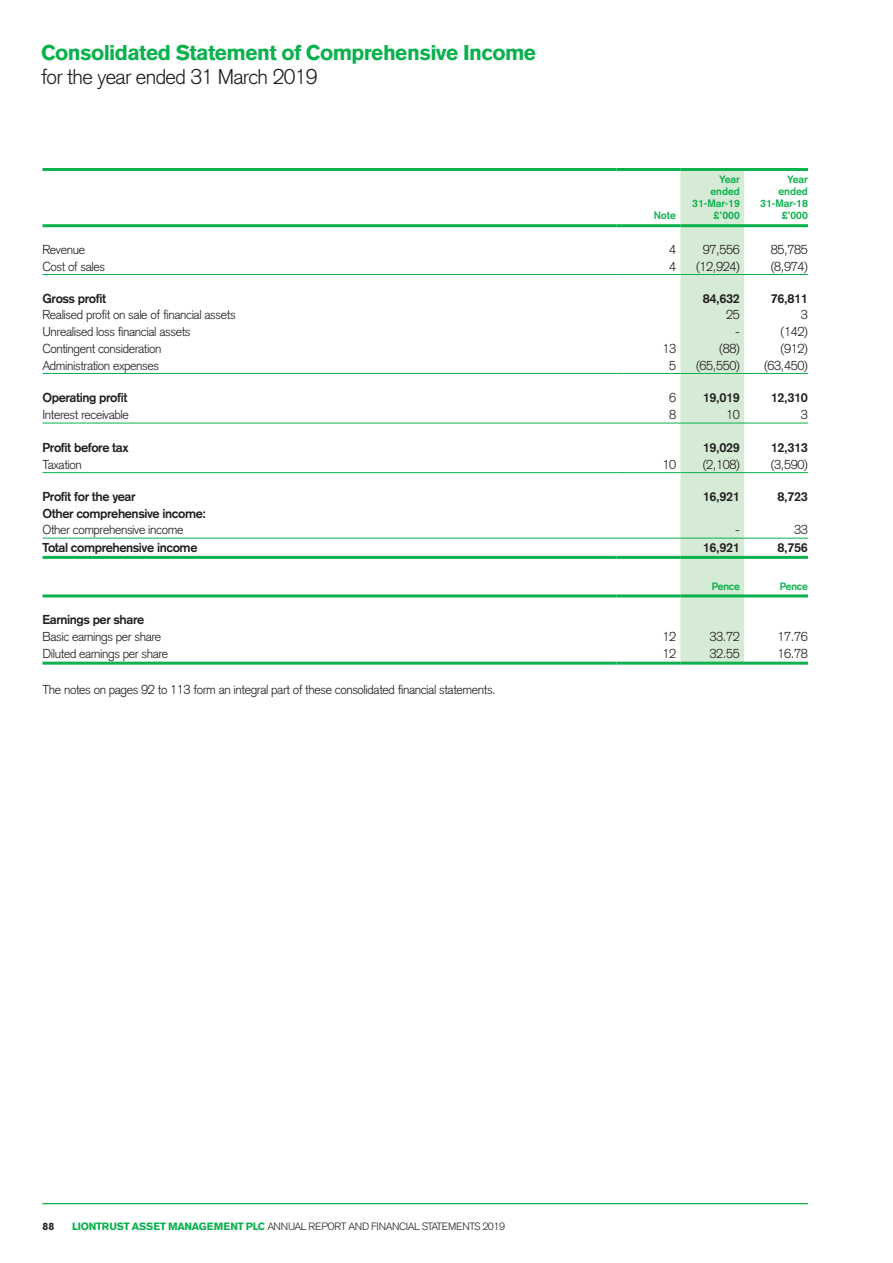
<style>
.page{position:relative;width:893px;height:1263px;background:#fff}
.page>*{position:absolute;margin:0;border:0;box-sizing:border-box;transform-origin:0 0}
.t1{font:900 21px "Akzidenz Grotesk";letter-spacing:-.03em;color:#0ab14d}
.t2{font:300 21px "Akzidenz Grotesk";letter-spacing:-.03em;color:#231f20}
.t3{font:300 12.75px "Akzidenz Grotesk";letter-spacing:-.03em;color:#231f20}
.t4{font:700 12.75px "Akzidenz Grotesk";letter-spacing:-.03em;color:#231f20}
.t5{font:300 10.5px "Akzidenz Grotesk BE";letter-spacing:-.05em;color:#231f20}
.t6{font:700 10.5px/12px "Akzidenz Grotesk";color:#0ab14d;text-align:right}
.t7{font:700 10.5px "Akzidenz Grotesk BE";color:#231f20}
.s1{font-weight:700;color:#0ab14d}
</style>
<div class="page">
<hr style="left:43px;top:1203px;width:765px;height:1px;background:#0ab14d">
<div style="left:680px;top:171px;width:64px;height:491px;background:#d6ebd5"></div>
<hr style="left:43px;top:662px;width:574px;height:3px;background:#0ab14d">
<hr style="left:617px;top:662px;width:63px;height:3px;background:#0ab14d">
<hr style="left:680px;top:662px;width:128px;height:3px;background:#0ab14d">
<hr style="left:43px;top:556px;width:574px;height:3px;background:#0ab14d">
<hr style="left:617px;top:556px;width:63px;height:3px;background:#0ab14d">
<hr style="left:680px;top:556px;width:128px;height:3px;background:#0ab14d">
<hr style="left:43px;top:538px;width:574px;height:1px;background:#0ab14d">
<hr style="left:617px;top:538px;width:63px;height:1px;background:#0ab14d">
<hr style="left:680px;top:538px;width:128px;height:1px;background:#0ab14d">
<hr style="left:43px;top:472px;width:574px;height:1px;background:#0ab14d">
<hr style="left:617px;top:472px;width:63px;height:1px;background:#0ab14d">
<hr style="left:680px;top:472px;width:128px;height:1px;background:#0ab14d">
<hr style="left:43px;top:423px;width:574px;height:1px;background:#0ab14d">
<hr style="left:617px;top:423px;width:63px;height:1px;background:#0ab14d">
<hr style="left:680px;top:423px;width:128px;height:1px;background:#0ab14d">
<hr style="left:43px;top:373px;width:574px;height:1px;background:#0ab14d">
<hr style="left:617px;top:373px;width:63px;height:1px;background:#0ab14d">
<hr style="left:680px;top:373px;width:128px;height:1px;background:#0ab14d">
<hr style="left:43px;top:274px;width:574px;height:1px;background:#0ab14d">
<hr style="left:617px;top:274px;width:63px;height:1px;background:#0ab14d">
<hr style="left:680px;top:274px;width:128px;height:1px;background:#0ab14d">
<hr style="left:43px;top:168px;width:574px;height:3px;background:#0ab14d">
<hr style="left:617px;top:168px;width:63px;height:3px;background:#0ab14d">
<hr style="left:680px;top:168px;width:128px;height:3px;background:#0ab14d">
<hr style="left:43px;top:224px;width:574px;height:3px;background:#0ab14d">
<hr style="left:617px;top:224px;width:63px;height:3px;background:#0ab14d">
<hr style="left:680px;top:224px;width:128px;height:3px;background:#0ab14d">
<hr style="left:43px;top:594px;width:574px;height:3px;background:#0ab14d">
<hr style="left:617px;top:594px;width:63px;height:3px;background:#0ab14d">
<hr style="left:680px;top:594px;width:128px;height:3px;background:#0ab14d">
<h1 class="t1" style="left:41px;top:45px;width:497px">Consolidated Statement of Comprehensive Income</h1>
<h1 class="t2" style="left:41px;top:69px;width:278px">for the year ended 31 March 2019</h1>
<p class="t6" style="left:654px;top:210px;width:24px">Note</p>
<p class="t6" style="left:692px;top:174px;width:49px">Year ended<br>31-Mar-19 £’000</p>
<p class="t6" style="left:760px;top:174px;width:49px">Year ended<br>31-Mar-18 £’000</p>
<p class="t3" style="left:43px;top:245px;width:44px">Revenue</p>
<p class="t3" style="left:669px;top:245px;width:9px">4</p>
<p class="t3" style="left:703px;top:245px;width:39px">97,556</p>
<p class="t3" style="left:771px;top:245px;width:39px">85,785</p>
<p class="t3" style="left:43px;top:262px;width:64px">Cost of sales</p>
<p class="t3" style="left:669px;top:262px;width:9px">4</p>
<p class="t3" style="left:696px;top:262px;width:45px">(12,924)</p>
<p class="t3" style="left:771px;top:262px;width:39px">(8,974)</p>
<p class="t4" style="left:43px;top:294px;width:65px">Gross profit</p>
<p class="t4" style="left:703px;top:294px;width:39px">84,632</p>
<p class="t4" style="left:771px;top:294px;width:39px">76,811</p>
<p class="t3" style="left:43px;top:310px;width:195px">Realised profit on sale of financial assets</p>
<p class="t3" style="left:726px;top:310px;width:15px">25</p>
<p class="t3" style="left:801px;top:310px;width:9px">3</p>
<p class="t3" style="left:43px;top:327px;width:149px">Unrealised loss financial assets</p>
<p class="t3" style="left:735px;top:327px;width:6px">-</p>
<p class="t3" style="left:781px;top:327px;width:29px">(142)</p>
<p class="t3" style="left:43px;top:344px;width:120px">Contingent consideration</p>
<p class="t3" style="left:662px;top:344px;width:15px">13</p>
<p class="t3" style="left:719px;top:344px;width:22px">(88)</p>
<p class="t3" style="left:781px;top:344px;width:29px">(912)</p>
<p class="t3" style="left:43px;top:361px;width:118px">Administration expenses</p>
<p class="t3" style="left:669px;top:361px;width:9px">5</p>
<p class="t3" style="left:696px;top:361px;width:45px">(65,550)</p>
<p class="t3" style="left:764px;top:361px;width:45px">(63,450)</p>
<p class="t4" style="left:43px;top:393px;width:86px">Operating profit</p>
<p class="t3" style="left:669px;top:393px;width:9px">6</p>
<p class="t4" style="left:703px;top:393px;width:39px">19,019</p>
<p class="t4" style="left:771px;top:393px;width:39px">12,310</p>
<p class="t3" style="left:43px;top:410px;width:88px">Interest receivable</p>
<p class="t3" style="left:669px;top:410px;width:9px">8</p>
<p class="t3" style="left:726px;top:410px;width:15px">10</p>
<p class="t3" style="left:801px;top:410px;width:9px">3</p>
<p class="t4" style="left:43px;top:443px;width:88px">Profit before tax</p>
<p class="t4" style="left:703px;top:443px;width:39px">19,029</p>
<p class="t4" style="left:771px;top:443px;width:39px">12,313</p>
<p class="t3" style="left:43px;top:460px;width:41px">Taxation</p>
<p class="t3" style="left:662px;top:460px;width:15px">10</p>
<p class="t3" style="left:703px;top:460px;width:39px">(2,108)</p>
<p class="t3" style="left:771px;top:460px;width:39px">(3,590)</p>
<p class="t4" style="left:43px;top:492px;width:95px">Profit for the year</p>
<p class="t4" style="left:703px;top:492px;width:39px">16,921</p>
<p class="t4" style="left:778px;top:492px;width:32px">8,723</p>
<p class="t4" style="left:43px;top:508px;width:165px">Other comprehensive income:</p>
<p class="t3" style="left:43px;top:525px;width:142px">Other comprehensive income</p>
<p class="t3" style="left:735px;top:525px;width:6px">-</p>
<p class="t3" style="left:794px;top:525px;width:15px">33</p>
<p class="t4" style="left:43px;top:543px;width:156px">Total comprehensive income</p>
<p class="t4" style="left:703px;top:543px;width:39px">16,921</p>
<p class="t4" style="left:778px;top:543px;width:32px">8,756</p>
<p class="t6" style="left:712px;top:581px;width:30px">Pence</p>
<p class="t6" style="left:780px;top:581px;width:30px">Pence</p>
<p class="t4" style="left:43px;top:615px;width:103px">Earnings per share</p>
<p class="t3" style="left:43px;top:632px;width:120px">Basic earnings per share</p>
<p class="t3" style="left:662px;top:632px;width:15px">12</p>
<p class="t3" style="left:709px;top:632px;width:32px">33.72</p>
<p class="t3" style="left:778px;top:632px;width:32px">17.76</p>
<p class="t3" style="left:43px;top:648px;width:127px">Diluted earnings per share</p>
<p class="t3" style="left:662px;top:648px;width:15px">12</p>
<p class="t3" style="left:709px;top:648px;width:32px">32.55</p>
<p class="t3" style="left:778px;top:648px;width:32px">16.78</p>
<p class="t3" style="left:43px;top:685px;width:455px">The notes on pages 92 to 113 form an integral part of these consolidated financial statements.</p>
<p class="t7" style="left:43px;top:1223px;width:14px">88</p>
<p class="t5" style="left:72px;top:1223px;width:434px"><span class="s1">LIONTRUST ASSET MANAGEMENT PLC</span> ANNUAL REPORT AND FINANCIAL STATEMENTS 2019</p>
</div>
